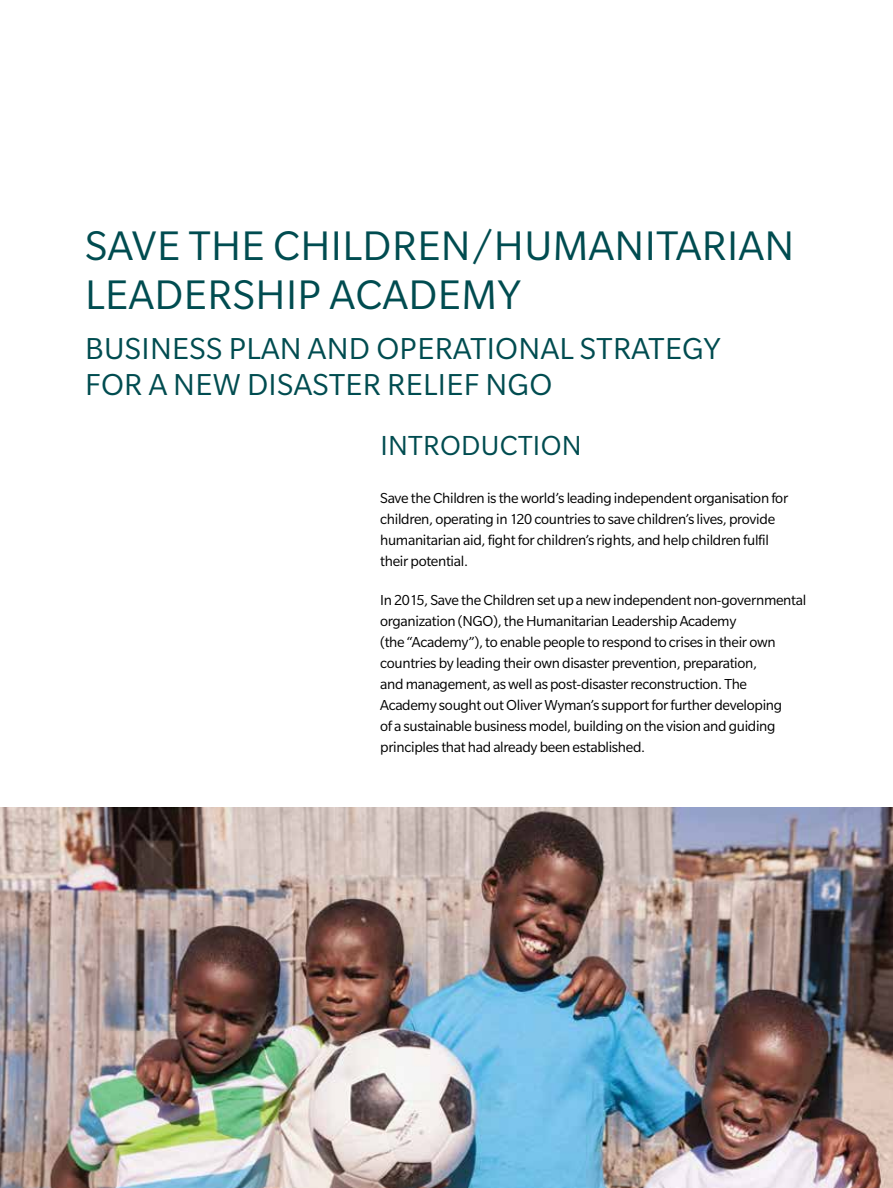
<style>
.page{position:relative;width:893px;height:1188px;background:#fff}
.page>*{position:absolute;margin:0;border:0;box-sizing:border-box;transform-origin:0 0}
.t1{font:45px/49.5px "Slate Pro";letter-spacing:.01em;color:#004c50}
.t2{font:33px/36px "Slate Pro";letter-spacing:.01em;color:#004c50}
.t3{font:30px "Slate Pro";letter-spacing:.01em;color:#004c50}
.t4{font:15.75px/21px "Slate Pro";letter-spacing:-.02em;color:#000}
</style>
<div class="page">
<img style="left:0;top:808px;width:893px;height:380px">
<h1 class="t1" style="left:85px;top:221px;width:711px">SAVE THE CHILDREN/HUMANITARIAN<br>LEADERSHIP ACADEMY</h1>
<h2 class="t2" style="left:85px;top:330px;width:637px">BUSINESS PLAN AND OPERATIONAL STRATEGY<br>FOR A NEW DISASTER RELIEF NGO</h2>
<h3 class="t3" style="left:380px;top:430px;width:203px">INTRODUCTION</h3>
<p class="t4" style="left:380px;top:487px;width:410px">Save the Children is the world’s leading independent organisation for children, operating in 120 countries to save children’s lives, provide humanitarian aid, fight for children’s rights, and help children fulfil their potential.</p>
<p class="t4" style="left:380px;top:589px;width:428px">In 2015, Save the Children set up a new independent non-governmental organization (NGO), the Humanitarian Leadership Academy<br>(the “Academy”), to enable people to respond to crises in their own countries by leading their own disaster prevention, preparation,<br>and management, as well as post-disaster reconstruction. The Academy sought out Oliver Wyman’s support for further developing<br>of a sustainable business model, building on the vision and guiding principles that had already been established.</p>
</div>
